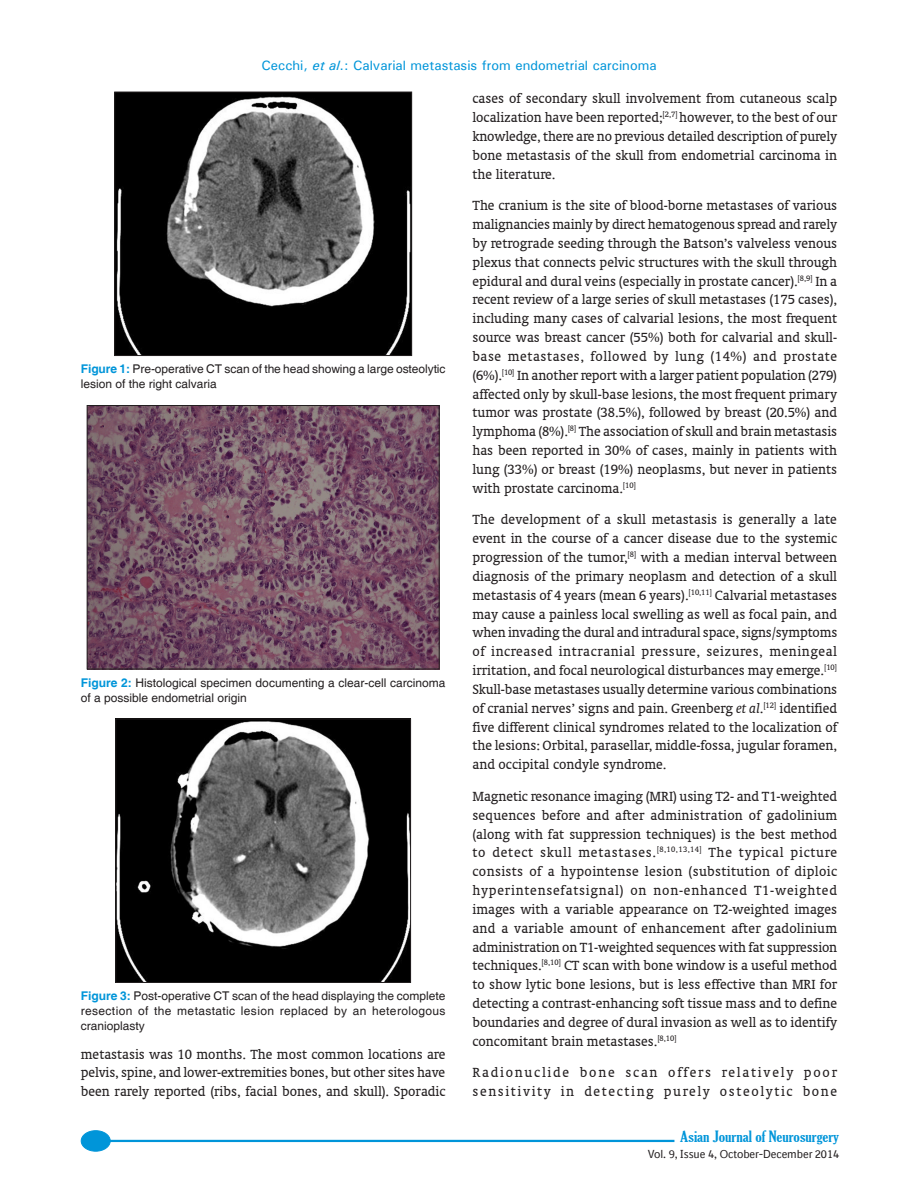
<style>
.page{position:relative;width:918px;height:1188px;background:#fff}
.page>*{position:absolute;margin:0;border:0;box-sizing:border-box;transform-origin:0 0}
.TX{font:15px/18.9px "Oranda BT";color:#231f20;text-align:justify}
.TX-2{font:15px/18.9px "Oranda BT";letter-spacing:.105em;color:#231f20}
.t1{font:extra-condensed 15px "Gloucester";color:#0095d9;scale:1.25 1}
.t2{font:500 13.5px "Univers";color:#0095d9}
.FGC{font:12px/15px "Helvetica";color:#231f20}
.t3{font:11.25px "BI Sans";letter-spacing:-.005em;color:#231f20}
.s1{font-style:italic}
.s2{font-weight:700;color:#0095d9}
</style>
<div class="page">
<hr style="left:100px;top:1140px;width:574px;height:2px;background:#0095d9">
<div style="left:81px;top:1131px;width:29px;height:20px;background:#0095d9;border-radius:50%"></div>
<div style="left:81px;top:1130px;width:30px;height:22px;border:1px solid #0095d9;border-radius:50%"></div>
<img style="left:116px;top:94px;width:294px;height:260px">
<div style="left:114px;top:92px;width:298px;height:264px;border:1px solid #231f20"></div>
<img style="left:89px;top:407px;width:348px;height:260px">
<div style="left:87px;top:405px;width:352px;height:264px;border:1px solid #231f20"></div>
<img style="left:118px;top:721px;width:291px;height:260px">
<div style="left:116px;top:719px;width:295px;height:264px;border:1px solid #231f20"></div>
<p class="t2" style="left:261px;top:57px;width:397px">Cecchi, <span class="s1">et al</span>.: Calvarial metastasis from endometrial carcinoma</p>
<p class="FGC" style="left:81px;top:362px;width:366px"><span class="s2">Figure 1:</span> Pre-operative CT scan of the head showing a large osteolytic lesion of the right calvaria</p>
<p class="FGC" style="left:81px;top:675px;width:366px"><span class="s2">Figure 2:</span> Histological specimen documenting a clear-cell carcinoma of a possible endometrial origin</p>
<p class="FGC" style="left:81px;top:989px;width:366px;text-align:justify"><span class="s2">Figure 3:</span> Post-operative CT scan of the head displaying the complete resection of the metastatic lesion replaced by an heterologous cranioplasty</p>
<p class="TX" style="left:81px;top:1044px;width:366px">metastasis was 10 months. The most common locations are pelvis, spine, and lower-extremities bones, but other sites have been rarely reported (ribs, facial bones, and skull). Sporadic</p>
<p class="TX" style="left:472px;top:89px;width:366px">cases of secondary skull involvement from cutaneous scalp localization have been reported;<sup>[2,7]</sup> however, to the best of our knowledge, there are no previous detailed description of purely bone metastasis of the skull from endometrial carcinoma in the literature.</p>
<p class="TX" style="left:472px;top:196px;width:366px">The cranium is the site of blood-borne metastases of various malignancies mainly by direct hematogenous spread and rarely by retrograde seeding through the Batson’s valveless venous plexus that connects pelvic structures with the skull through epidural and dural veins (especially in prostate cancer).<sup>[8,9]</sup> In a recent review of a large series of skull metastases (175 cases), including many cases of calvarial lesions, the most frequent source was breast cancer (55%) both for calvarial and skull&shy;base metastases, followed by lung (14%) and prostate (6%).<sup>[10]</sup> In another report with a larger patient population (279) affected only by skull-base lesions, the most frequent primary tumor was prostate (38.5%), followed by breast (20.5%) and lymphoma (8%).<sup>[8]</sup> The association of skull and brain metastasis has been reported in 30% of cases, mainly in patients with lung (33%) or breast (19%) neoplasms, but never in patients with prostate carcinoma.<sup>[10]</sup></p>
<p class="TX" style="left:472px;top:510px;width:366px">The development of a skull metastasis is generally a late event in the course of a cancer disease due to the systemic progression of the tumor,<sup>[8]</sup> with a median interval between diagnosis of the primary neoplasm and detection of a skull metastasis of 4 years (mean 6 years).<sup>[10,11]</sup> Calvarial metastases may cause a painless local swelling as well as focal pain, and when invading the dural and intradural space, signs/symptoms of increased intracranial pressure, seizures, meningeal irritation, and focal neurological disturbances may emerge.<sup>[10] </sup>Skull‑base metastases usually determine various combinations of cranial nerves’ signs and pain. Greenberg <span class="s1">et al</span>.<sup>[12]</sup> identified five different clinical syndromes related to the localization of the lesions: Orbital, parasellar, middle‑fossa, jugular foramen, and occipital condyle syndrome.</p>
<p class="TX" style="left:473px;top:787px;width:366px">Magnetic resonance imaging (MRI) using T2‑ and T1‑weighted sequences before and after administration of gadolinium (along with fat suppression techniques) is the best method to detect skull metastases.<sup>[8,10,13,14]</sup> The typical picture consists of a hypointense lesion (substitution of diploic hyperintensefatsignal) on non‑enhanced T1‑weighted images with a variable appearance on T2‑weighted images and a variable amount of enhancement after gadolinium administration on T1‑weighted sequences with fat suppression techniques.<sup>[8,10]</sup> CT scan with bone window is a useful method to show lytic bone lesions, but is less effective than MRI for detecting a contrast‑enhancing soft tissue mass and to define boundaries and degree of dural invasion as well as to identify concomitant brain metastases.<sup>[8,10]</sup></p>
<p class="TX-2" style="left:473px;top:1063px;width:366px">Radionuclide bone scan offers relatively poor sensitivity in detecting purely osteolytic bone</p>
<p class="t1" style="left:680px;top:1128px;width:129px">Asian Journal of Neurosurgery</p>
<p class="t3" style="left:648px;top:1148px;width:193px">Vol. 9, Issue 4, October‑December 2014</p>
</div>
